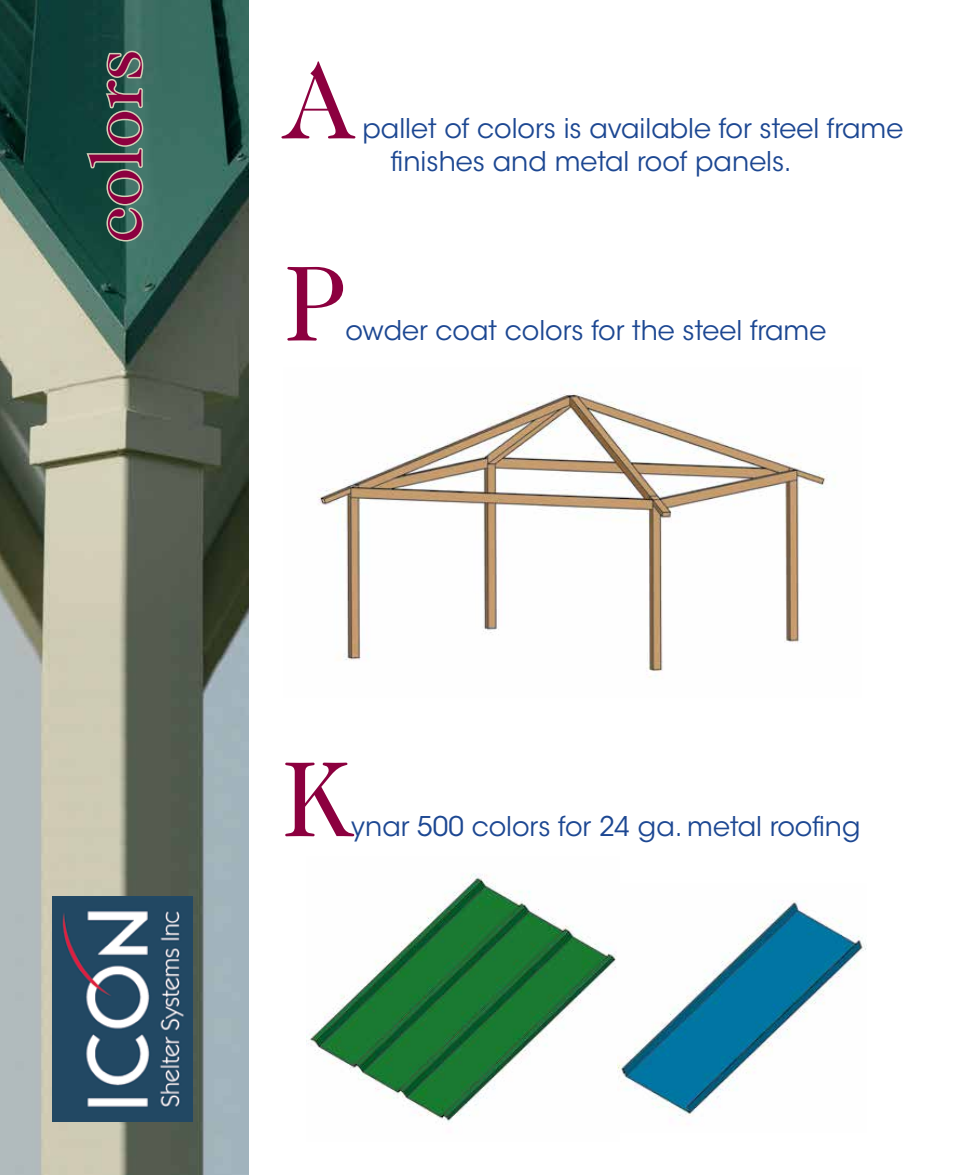
<style>
.page{position:relative;width:972px;height:1175px;background:#fff}
.page>*{position:absolute;margin:0;border:0;box-sizing:border-box;transform-origin:0 0}
.t1{font:108px "Caslon Two Twenty Four";color:#8c003f}
.t2{font:72px "Caslon Two Twenty Four";color:#8c003f}
.t3{font:27px/32.4px "ITC Avant Garde Std";color:#1c4792}
</style>
<div class="page">
<img style="left:0;top:0;width:248px;height:1174px">
<svg style="left:85px;top:49px;width:60px;height:194px;background:#4b7063"></svg>
<img style="left:318px;top:385px;width:509px;height:293px">
<img style="left:306px;top:873px;width:311px;height:250px">
<img style="left:617px;top:900px;width:250px;height:217px">
<img style="left:52px;top:896px;width:141px;height:225px">
<h2 class="t2" style="left:75px;top:243px;width:195px;rotate:-90deg">colors</h2>
<h1 class="t1" style="left:283px;top:39px;width:74px">A</h1>
<p class="t3" style="left:391px;top:113px;width:514px;text-indent:-28px">pallet of colors is available for steel frame finishes and metal roof panels.</p>
<h1 class="t1" style="left:284px;top:241px;width:63px">P</h1>
<p class="t3" style="left:345px;top:315px;width:482px">owder coat colors for the steel frame</p>
<h1 class="t1" style="left:281px;top:737px;width:71px">K</h1>
<p class="t3" style="left:351px;top:810px;width:511px">ynar 500 colors for 24 ga. metal roofing</p>
</div>
